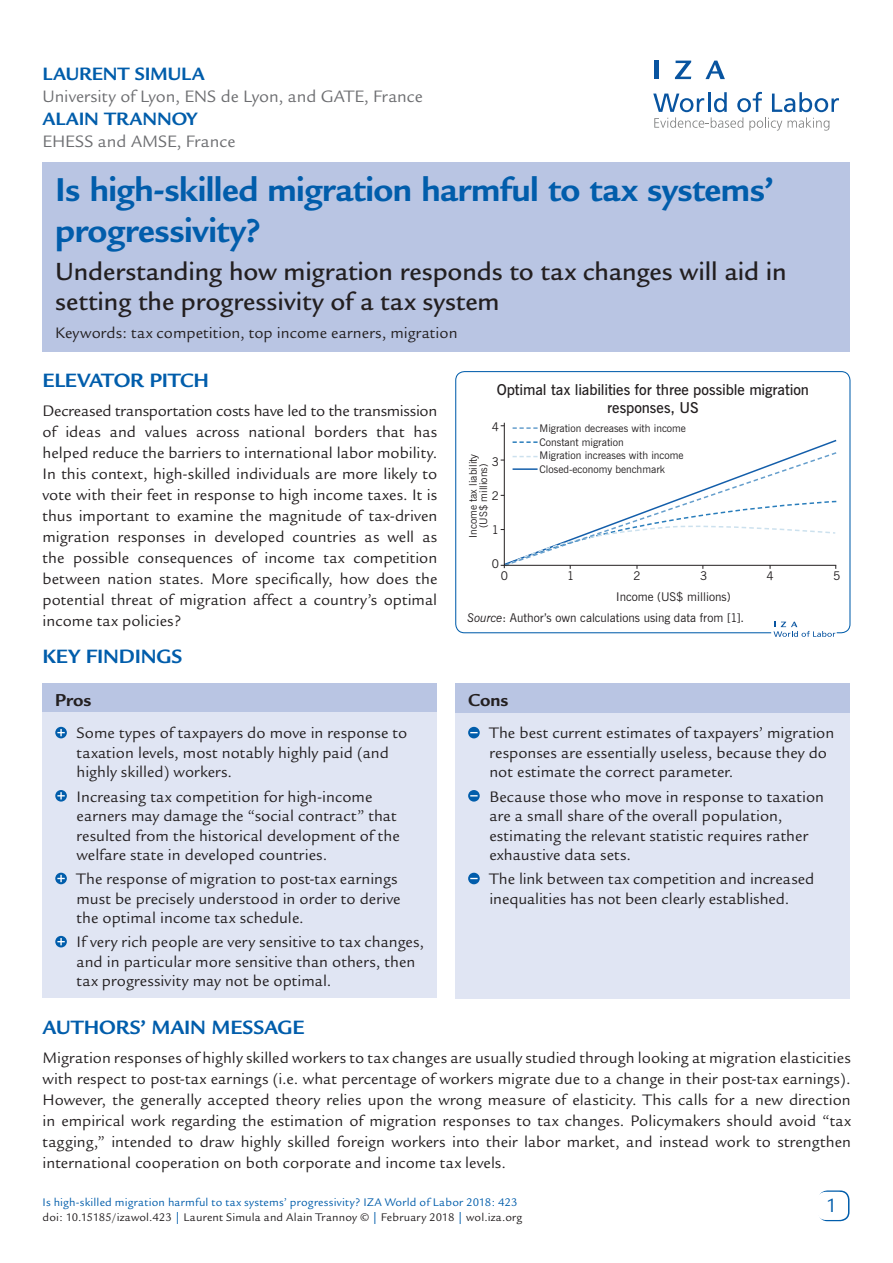
<style>
.page{position:relative;width:893px;height:1263px;background:#fff}
.page>*{position:absolute;margin:0;border:0;box-sizing:border-box;transform-origin:0 0}
.Cover__Title{font:700 36px/40.5px "Legacy Sans";letter-spacing:-.015em;color:#015dab}
.Cover__Subtitle{font:500 27px/30px "Legacy Sans";color:#231f20}
.Main__A_Level_Headin{font:700 21px "Legacy Sans";letter-spacing:-.005em;color:#015dab}
.t1{font:21px "Legacy Sans";color:#015dab}
.Cover__AuthorName{font:700 19.5px "Legacy Sans";letter-spacing:-.005em;color:#015dab}
.Cover__Pro_Con_Heade{font:700 18.75px "Legacy Sans";letter-spacing:-.005em;color:#231f20}
.Cover__Affiliation{font:18px "Legacy Sans";color:#6c6d70}
.Main__Bodytext{font:16.5px/21px "Legacy Sans";letter-spacing:.005em;color:#231f20;text-align:justify}
.Cover__Pro_Con_Bulle{font:16.5px/19.5px "Legacy Sans";letter-spacing:.005em;color:#231f20}
.Keywords{font:16.5px "Legacy Sans";letter-spacing:.005em;color:#231f20}
.GA_Head{font:600 15px/18px "News Gothic BT";letter-spacing:-.005em;color:#231f20;text-align:center}
.t2{font:12px "Legacy Sans";letter-spacing:.015em;color:#015dab}
.t3{font:12px "Legacy Sans";letter-spacing:.015em;color:#231f20}
.Figso{font:12px "News Gothic BT";color:#231f20}
.t4{font:10.5px/13.5px "News Gothic BT";color:#231f20;text-align:center}
.s1{font-style:italic}
.s2{color:#015dab}
</style>
<div class="page">
<div style="left:43px;top:162px;width:807px;height:189px;background:#b9c5e3"></div>
<div style="left:818px;top:1190px;width:31px;height:31px;border:2px solid #015dab;border-radius:9px"></div>
<div style="left:817px;top:1192px;width:30px;height:28px;background:#fff;border-radius:9px"></div>
<svg style="left:653px;top:92px;width:186px;height:39px"></svg>
<hr style="left:654px;top:61px;width:4px;height:18px;background:#0854a0">
<svg style="left:675px;top:61px;width:16px;height:18px"></svg>
<svg style="left:705px;top:61px;width:20px;height:18px"></svg>
<div style="left:455px;top:683px;width:395px;height:315px;background:#e0e5f3"></div>
<div style="left:455px;top:683px;width:395px;height:29px;background:#b9c5e3"></div>
<svg style="left:468px;top:727px;width:12px;height:11px"></svg>
<svg style="left:468px;top:790px;width:12px;height:12px"></svg>
<svg style="left:468px;top:873px;width:12px;height:11px"></svg>
<div style="left:43px;top:683px;width:394px;height:315px;background:#e0e5f3"></div>
<div style="left:43px;top:683px;width:394px;height:28px;background:#b9c5e3"></div>
<svg style="left:55px;top:727px;width:12px;height:11px"></svg>
<svg style="left:57px;top:729px;width:8px;height:7px"></svg>
<svg style="left:55px;top:790px;width:12px;height:11px"></svg>
<svg style="left:57px;top:792px;width:8px;height:7px"></svg>
<svg style="left:55px;top:873px;width:12px;height:11px"></svg>
<svg style="left:57px;top:875px;width:8px;height:7px"></svg>
<svg style="left:55px;top:936px;width:12px;height:11px"></svg>
<svg style="left:57px;top:938px;width:8px;height:7px"></svg>
<div style="left:455px;top:371px;width:395px;height:262px;border:1px solid #015dab;border-radius:9px"></div>
<div style="left:771px;top:621px;width:66px;height:18px;background:#fff"></div>
<svg style="left:773px;top:622px;width:62px;height:15px"></svg>
<svg style="left:501px;top:438px;width:336px;height:131px"></svg>
<svg style="left:504px;top:422px;width:333px;height:144px"></svg>
<p class="Cover__AuthorName" style="left:43px;top:63px;width:164px">LAURENT SIMULA</p>
<p class="Cover__Affiliation" style="left:43px;top:86px;width:382px">University of Lyon, ENS de Lyon, and GATE, France</p>
<p class="Cover__AuthorName" style="left:43px;top:108px;width:156px">ALAIN TRANNOY</p>
<p class="Cover__Affiliation" style="left:43px;top:131px;width:194px">EHESS and AMSE, France</p>
<p class="Cover__Title" style="left:55px;top:170px;width:720px">Is high-skilled migration harmful to tax systems’ progressivity?</p>
<p class="Cover__Subtitle" style="left:55px;top:257px;width:733px">Understanding how migration responds to tax changes will aid in setting the progressivity of a tax system</p>
<p class="Keywords" style="left:55px;top:324px;width:404px">Keywords: tax competition, top income earners, migration</p>
<p class="Main__A_Level_Headin" style="left:43px;top:368px;width:168px">ELEVATOR PITCH</p>
<p class="Main__Bodytext" style="left:43px;top:401px;width:396px">Decreased transportation costs have led to the transmission of ideas and values across national borders that has helped reduce the barriers to international labor mobility.<br>In this context, high-skilled individuals are more likely to vote with their feet in response to high income taxes. It is thus important to examine the magnitude of tax-driven migration responses in developed countries as well as the possible consequences of income tax competition between nation states. More specifically, how does the potential threat of migration affect a country’s optimal income tax policies?</p>
<p class="Main__A_Level_Headin" style="left:43px;top:645px;width:141px">KEY FINDINGS</p>
<p class="Cover__Pro_Con_Heade" style="left:55px;top:689px;width:38px">Pros</p>
<p class="Cover__Pro_Con_Bulle" style="left:77px;top:724px;width:332px">Some types of taxpayers do move in response to taxation levels, most notably highly paid (and highly skilled) workers.</p>
<p class="Cover__Pro_Con_Bulle" style="left:77px;top:787px;width:325px">Increasing tax competition for high-income earners may damage the “social contract” that resulted from the historical development of the welfare state in developed countries.</p>
<p class="Cover__Pro_Con_Bulle" style="left:77px;top:869px;width:326px">The response of migration to post-tax earnings must be precisely understood in order to derive the optimal income tax schedule.</p>
<p class="Cover__Pro_Con_Bulle" style="left:77px;top:933px;width:349px">If very rich people are very sensitive to tax changes, and in particular more sensitive than others, then tax progressivity may not be optimal.</p>
<p class="GA_Head" style="left:497px;top:381px;width:314px">Optimal tax liabilities for three possible migration responses, US</p>
<p class="Figso" style="left:492px;top:420px;width:9px">4</p>
<p class="Figso" style="left:492px;top:454px;width:9px">3</p>
<p class="Figso" style="left:492px;top:488px;width:9px">2</p>
<p class="Figso" style="left:492px;top:522px;width:9px">1</p>
<p class="Figso" style="left:492px;top:557px;width:9px">0</p>
<p class="t4" style="left:468px;top:538px;width:85px;line-height:10.5px;rotate:-90deg">Income tax liability (US$ millions)</p>
<p class="t4" style="left:540px;top:421px;width:148px;text-align:left">Migration decreases with income<br>Constant migration<br>Migration increases with income<br>Closed-economy benchmark</p>
<p class="Figso" style="left:501px;top:568px;width:9px">0</p>
<p class="Figso" style="left:567px;top:568px;width:9px">1</p>
<p class="Figso" style="left:634px;top:568px;width:9px">2</p>
<p class="Figso" style="left:700px;top:568px;width:9px">3</p>
<p class="Figso" style="left:767px;top:568px;width:9px">4</p>
<p class="Figso" style="left:833px;top:568px;width:9px">5</p>
<p class="Figso" style="left:616px;top:590px;width:116px">Income (US$ millions)</p>
<p class="Figso" style="left:467px;top:610px;width:279px"><span class="s1">Source</span>: Author’s own calculations using data from [1].</p>
<p class="Cover__Pro_Con_Heade" style="left:468px;top:689px;width:42px">Cons</p>
<p class="Cover__Pro_Con_Bulle" style="left:489px;top:724px;width:346px">The best current estimates of taxpayers’ migration responses are essentially useless, because they do not estimate the correct parameter.</p>
<p class="Cover__Pro_Con_Bulle" style="left:489px;top:787px;width:336px">Because those who move in response to taxation are a small share of the overall population, estimating the relevant statistic requires rather exhaustive data sets.</p>
<p class="Cover__Pro_Con_Bulle" style="left:489px;top:869px;width:326px">The link between tax competition and increased inequalities has not been clearly established.</p>
<p class="Main__A_Level_Headin" style="left:43px;top:1015px;width:263px">AUTHORS’ MAIN MESSAGE</p>
<p class="Main__Bodytext" style="left:43px;top:1048px;width:810px">Migration responses of highly skilled workers to tax changes are usually studied through looking at migration elasticities with respect to post-tax earnings (i.e. what percentage of workers migrate due to a change in their post-tax earnings).<br>However, the generally accepted theory relies upon the wrong measure of elasticity. This calls for a new direction in empirical work regarding the estimation of migration responses to tax changes. Policymakers should avoid “tax tagging,” intended to draw highly skilled foreign workers into their labor market, and instead work to strengthen international cooperation on both corporate and income tax levels.</p>
<p class="t2" style="left:43px;top:1196px;width:477px">Is high-skilled migration harmful to tax systems’ progressivity? IZA World of Labor 2018: 423</p>
<p class="t3" style="left:43px;top:1211px;width:481px">doi: 10.15185/izawol.423 <span class="s2">|</span> Laurent Simula and Alain Trannoy © <span class="s2">|</span> February 2018 <span class="s2">|</span> wol.iza.org</p>
<p class="t1" style="left:828px;top:1194px;width:13px">1</p>
</div>
